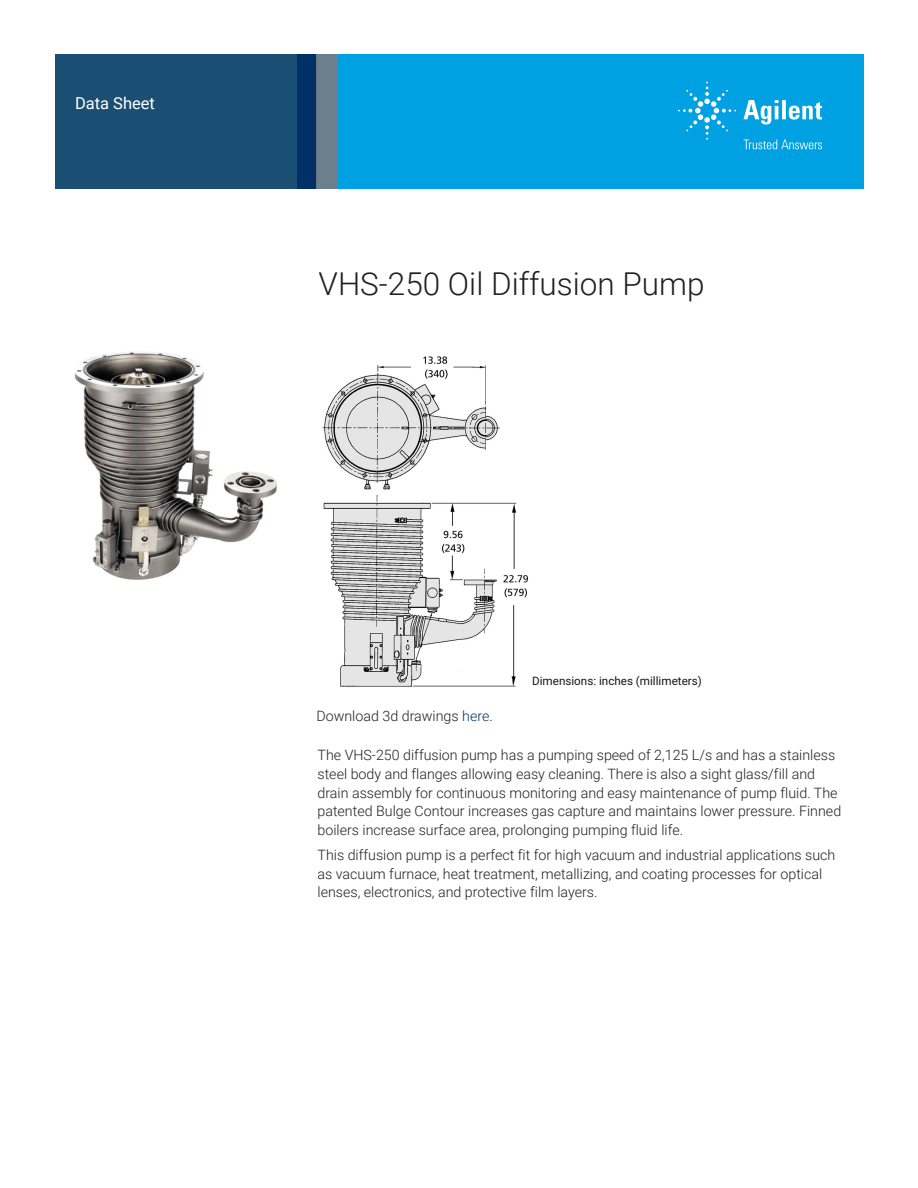
<style>
.page{position:relative;width:918px;height:1188px;background:#fff}
.page>*{position:absolute;margin:0;border:0;box-sizing:border-box;transform-origin:0 0}
.t1{font:300 31.5px "Roboto";color:#231f20}
.Doctype{font:16.5px "Roboto";color:#fff}
.Text{font:300 14.25px/18.8px "Roboto";color:#231f20}
.t2{font:11.7px "Roboto";color:#181519}
.s1{color:#003a63}
</style>
<div class="page">
<div style="left:297px;top:54px;width:567px;height:135px;background:#00a1e3"></div>
<svg style="left:55px;top:54px;width:261px;height:135px;background:#184b71"></svg>
<div style="left:316px;top:54px;width:22px;height:135px;background:#6b808c"></div>
<img style="left:75px;top:351px;width:201px;height:229px">
<img style="left:322px;top:356px;width:206px;height:331px">
<svg style="left:743px;top:100px;width:79px;height:25px"></svg>
<svg style="left:678px;top:82px;width:58px;height:58px"></svg>
<svg style="left:744px;top:140px;width:78px;height:9px"></svg>
<p class="Doctype" style="left:75px;top:91px;width:82px">Data Sheet</p>
<p class="t1" style="left:319px;top:261px;width:387px">VHS-250 Oil Diffusion Pump</p>
<p class="Text" style="left:316px;top:706px;width:178px">Download 3d drawings <span class="s1">here</span>.</p>
<p class="t2" style="left:532px;top:672px;width:171px">Dimensions: inches (millimeters)</p>
<p class="Text" style="left:318px;top:745px;width:525px">The VHS-250 diffusion pump has a pumping speed of 2,125 L/s and has a stainless steel body and flanges allowing easy cleaning. There is also a sight glass/fill and drain assembly for continuous monitoring and easy maintenance of pump fluid. The patented Bulge Contour increases gas capture and maintains lower pressure. Finned boilers increase surface area, prolonging pumping fluid life.</p>
<p class="Text" style="left:318px;top:845px;width:519px">This diffusion pump is a perfect fit for high vacuum and industrial applications such as vacuum furnace, heat treatment, metallizing, and coating processes for optical lenses, electronics, and protective film layers.</p>
</div>
